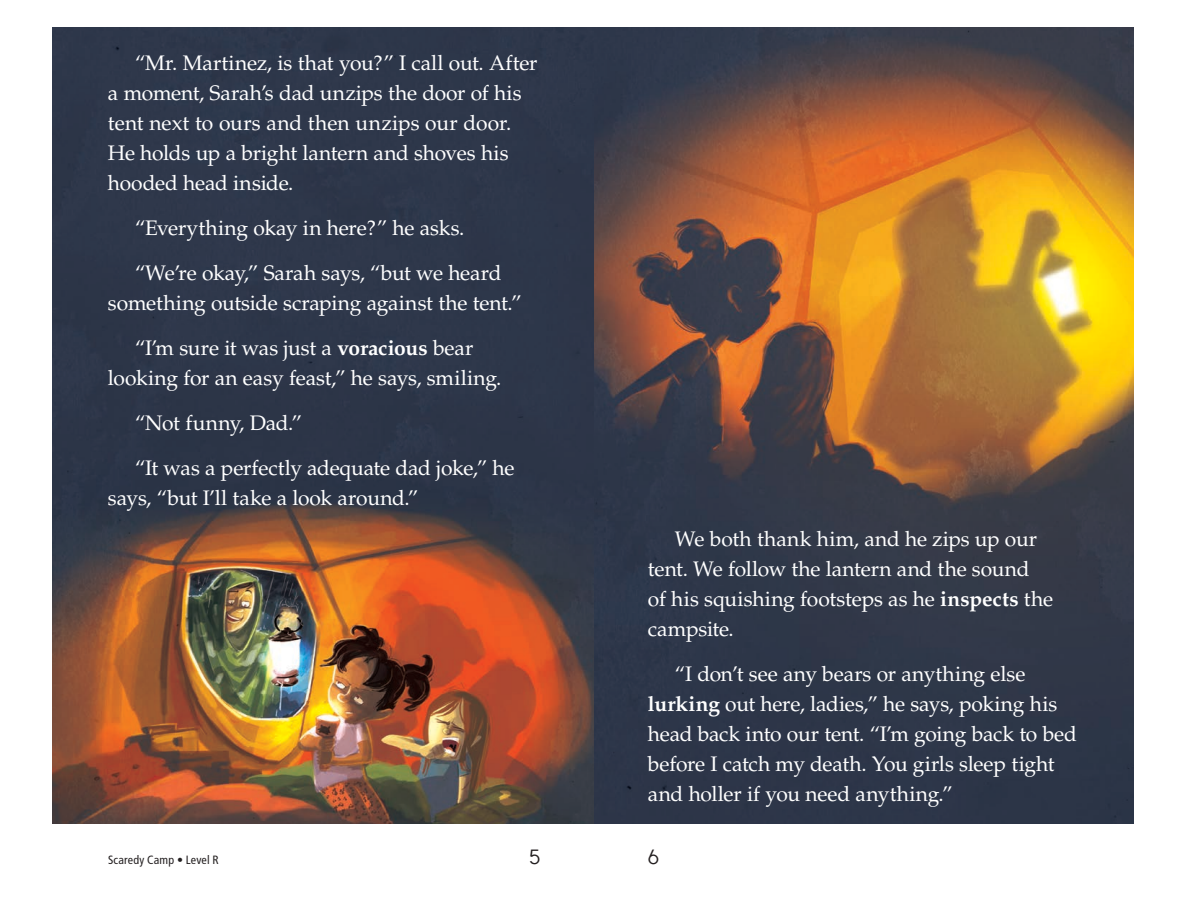
<style>
.page{position:relative;width:1188px;height:918px;background:#fff}
.page>*{position:absolute;margin:0;border:0;box-sizing:border-box;transform-origin:0 0}
.t1{font:21px/30px "Palatino";letter-spacing:-.01em;color:#fff}
.t2{font:21px "Report School Rg";color:#231f20}
.t3{font:condensed 12px "Frutiger";letter-spacing:.015em;color:#231f20}
.s1{font-weight:700}
</style>
<div class="page">
<img style="left:52px;top:27px;width:1082px;height:797px">
<p class="t1" style="left:108px;top:48px;width:431px;text-indent:27px">“Mr. Martinez, is that you?” I call out. After a moment, Sarah’s dad unzips the door of his tent next to ours and then unzips our door.<br>He holds up a bright lantern and shoves his hooded head inside.</p>
<p class="t1" style="left:135px;top:206px;width:368px;line-height:45px">“Everything okay in here?” he asks. “We’re okay,” Sarah says, “but we heard</p>
<p class="t1" style="left:135px;top:281px;width:388px;line-height:45px;text-indent:-27px">something outside scraping against the tent.” “I’m sure it was just a <span class="s1">voracious</span> bear</p>
<p class="t1" style="left:135px;top:356px;width:381px;line-height:45px;text-indent:-27px">looking for an easy feast,” he says, smiling. “Not funny, Dad.”<br>“It was a perfectly adequate dad joke,” he</p>
<p class="t1" style="left:108px;top:483px;width:312px">says, “but I’ll take a look around.”</p>
<p class="t1" style="left:648px;top:524px;width:407px;text-indent:27px">We both thank him, and he zips up our tent. We follow the lantern and the sound<br>of his squishing footsteps as he <span class="s1">inspects</span> the campsite.</p>
<p class="t1" style="left:648px;top:659px;width:431px;text-indent:27px">“I don’t see any bears or anything else <span class="s1">lurking</span> out here, ladies,” he says, poking his head back into our tent. “I’m going back to bed before I catch my death. You girls sleep tight and holler if you need anything.”</p>
<p class="t3" style="left:108px;top:853px;width:112px">Scaredy Camp • Level R</p>
<p class="t2" style="left:529px;top:844px;width:12px">5</p>
<p class="t2" style="left:648px;top:844px;width:12px">6</p>
</div>
